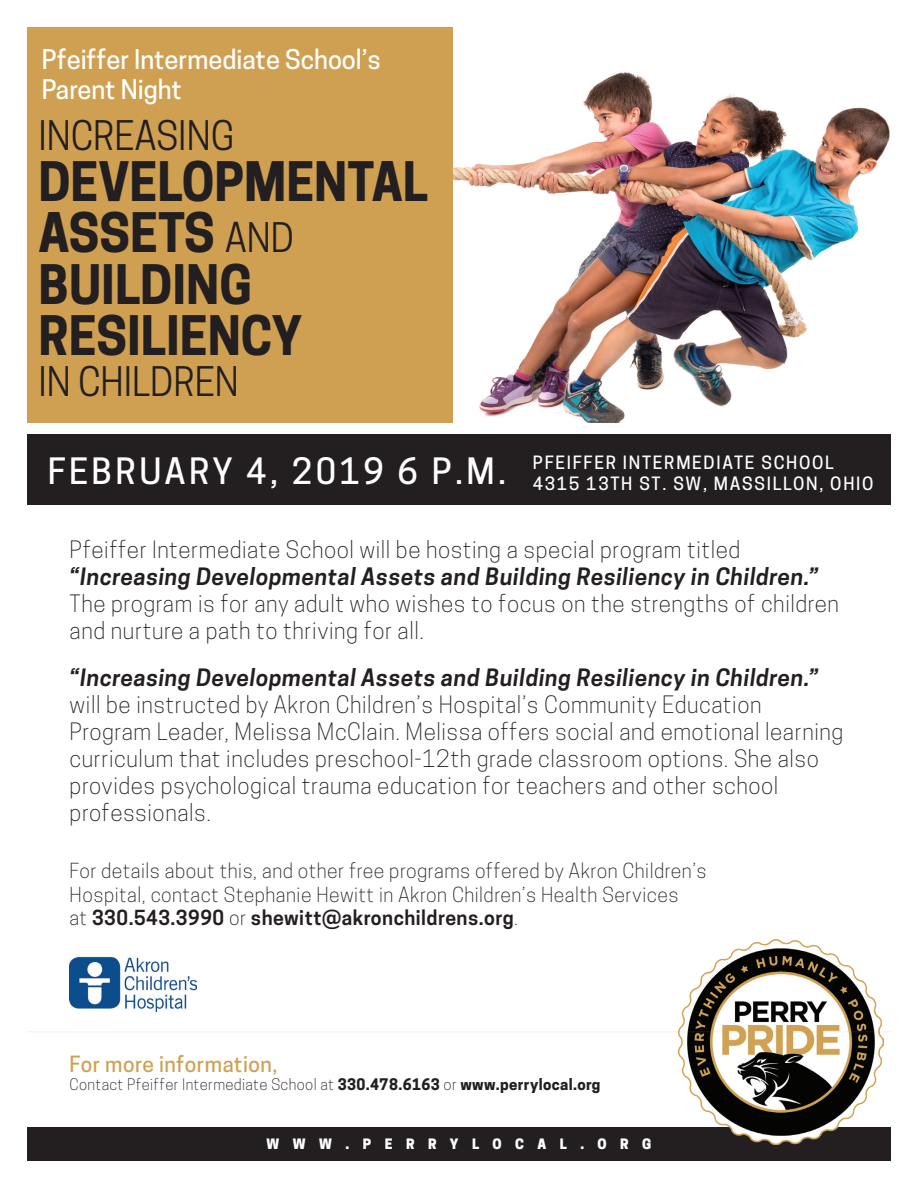
<style>
.page{position:relative;width:918px;height:1188px;background:#fff}
.page>*{position:absolute;margin:0;border:0;box-sizing:border-box;transform-origin:0 0}
.t1{font:700 51.15px/51.2px "Cooper Hewitt";color:#231f20;scale:.95 1}
.t2{font:38.4px "Cooper Hewitt";color:#231f20;scale:.95 1}
.t3{font:500 25.5px/30.6px "Cooper Hewitt";color:#fff}
.t4{font:300 22.5px/27px "Cooper Hewitt";letter-spacing:.025em;color:#231f20}
.t5{font:italic 600 22.5px "Cooper Hewitt";letter-spacing:.025em;color:#231f20}
.t6{font:500 21px "Cooper Hewitt";letter-spacing:.025em;color:#cfa052}
.t7{font:300 19.5px/23.4px "Cooper Hewitt";letter-spacing:.025em;color:#231f20}
.t8{font:500 17.25px/20.7px "Cooper Hewitt";letter-spacing:.1em;color:#fff}
.t9{font:300 15px "Cooper Hewitt";letter-spacing:.025em;color:#231f20}
.t10{font:800 13.5px "Cooper Hewitt";letter-spacing:1em;color:#fff}
.s1{font-weight:400;font-size:38.4px}
.s2{font-size:34.2px}
.s3{font-weight:600}
.s4{font-weight:700}
</style>
<div class="page">
<img style="left:452px;top:27px;width:437px;height:395px">
<div style="left:27px;top:27px;width:425px;height:395px;background:#cfa052"></div>
<div style="left:27px;top:1128px;width:864px;height:33px;background:#231f20"></div>
<img style="left:679px;top:940px;width:204px;height:204px">
<hr style="left:27px;top:1031px;width:864px;height:2px;background:#cfa052">
<div style="left:27px;top:435px;width:864px;height:70px;background:#231f20"></div>
<img style="left:70px;top:957px;width:126px;height:55px">
<p class="t3" style="left:42px;top:44px;width:341px">Pfeiffer Intermediate School’s<br>Parent Night</p>
<h2 class="t2" style="left:38px;top:113px;width:208px">INCREASING</h2>
<h1 class="t1" style="left:38px;top:157px;width:412px">DEVELOPMENTAL<br>ASSETS <span class="s1">AND<br></span>BUILDING<br>RESILIENCY</h1>
<h2 class="t2" style="left:38px;top:359px;width:212px">IN CHILDREN</h2>
<p class="t8" style="left:533px;top:452px;width:342px;text-indent:-485px"><span class="s2">FEBRUARY 4, 2019 6 P.M.</span> PFEIFFER INTERMEDIATE SCHOOL<br>4315 13TH ST. SW, MASSILLON, OHIO</p>
<p class="t4" style="left:70px;top:536px;width:672px">Pfeiffer Intermediate School will be hosting a special program titled</p>
<p class="t5" style="left:70px;top:563px;width:750px">“Increasing Developmental Assets and Building Resiliency in Children.”</p>
<p class="t4" style="left:70px;top:590px;width:771px">The program is for any adult who wishes to focus on the strengths of children and nurture a path to thriving for all.</p>
<p class="t5" style="left:70px;top:665px;width:750px">“Increasing Developmental Assets and Building Resiliency in Children.”</p>
<p class="t4" style="left:70px;top:691px;width:775px">will be instructed by Akron Children’s Hospital’s Community Education Program Leader, Melissa McClain. Melissa offers social and emotional learning curriculum that includes preschool-12th grade classroom options. She also provides psychological trauma education for teachers and other school professionals.</p>
<p class="t7" style="left:70px;top:859px;width:639px">For details about this, and other free programs offered by Akron Children’s<br>Hospital, contact Stephanie Hewitt in Akron Children’s Health Services<br>at <span class="s3">330.543.3990</span> or <span class="s3">shewitt@akronchildrens.org</span>.</p>
<p class="t6" style="left:70px;top:1051px;width:209px">For more information,</p>
<p class="t9" style="left:70px;top:1075px;width:532px">Contact Pfeiffer Intermediate School at <span class="s4">330.478.6163</span> or <span class="s4">www.perrylocal.org</span></p>
<p class="t10" style="left:267px;top:1136px;width:386px">WWW.PERRYLOCAL.ORG</p>
</div>
